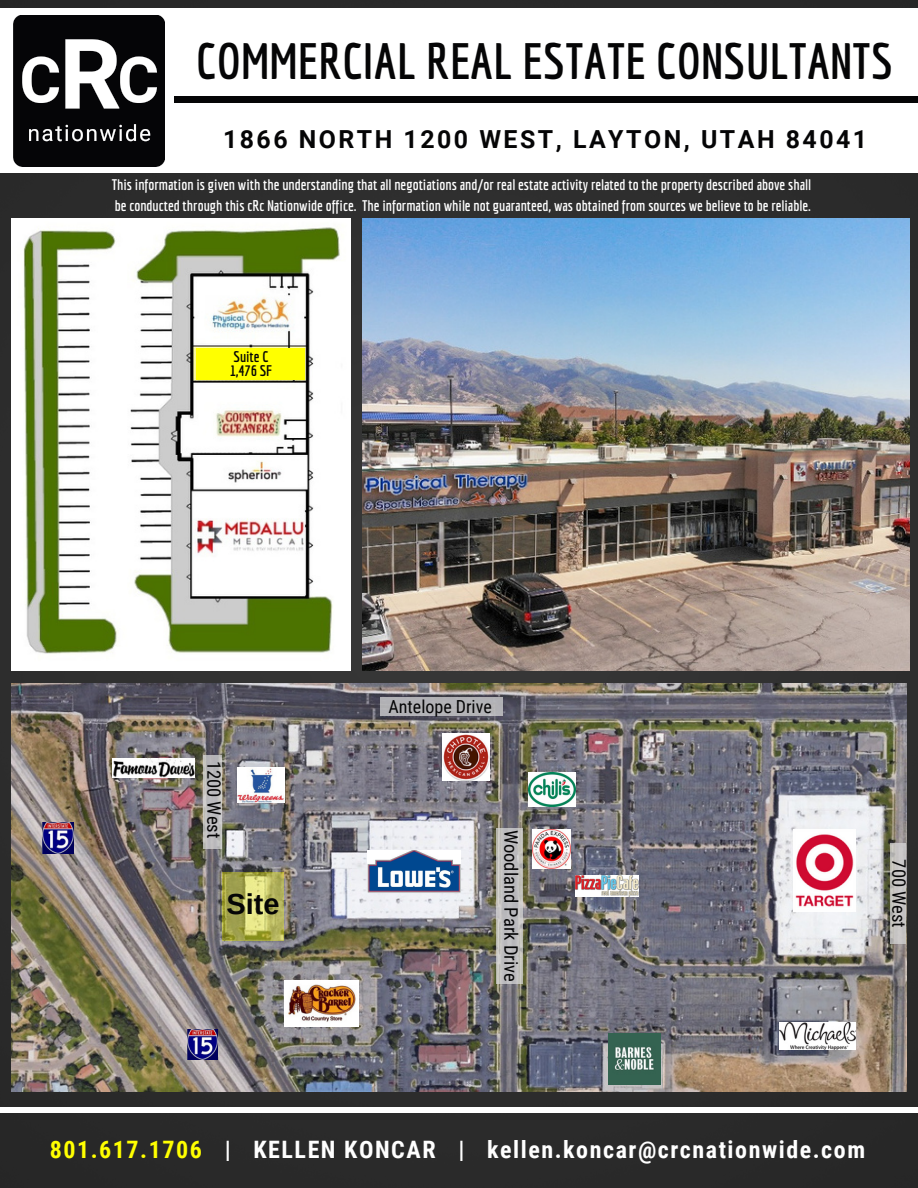
<style>
.page{position:relative;width:918px;height:1188px;background:#2b2b2b}
.page>*{position:absolute;margin:0;border:0;box-sizing:border-box;transform-origin:0 0}
.t1{font:700 49.8px "Economica";letter-spacing:.01em;color:#050506}
.t2{font:700 28.95px "Arimo";color:#050506}
.t3{font:700 24.9px "Roboto";letter-spacing:.1em;color:#050506}
.t4{font:700 24px "Roboto Condensed";letter-spacing:.065em;color:#fff}
.t5{font:18.6px "Roboto Condensed";color:#050506}
.t6{font:18px "Roboto Condensed";color:#050506}
.t7{font:700 15px "Economica";color:#fff}
.t8{font:700 15px "Economica";color:#050506}
.s1{color:#ff0}
</style>
<div class="page">
<div style="left:0;top:1107px;width:918px;height:5px;background:#fff"></div>
<img style="left:12px;top:683px;width:894px;height:409px">
<div style="left:497px;top:828px;width:25px;height:155px;background:linear-gradient(to bottom,#bfbebf,#bfbebf)"></div>
<svg style="left:203px;top:755px;width:18px;height:94px;background:#bdbcbc"></svg>
<svg style="left:890px;top:844px;width:15px;height:100px"></svg>
<img style="left:367px;top:850px;width:93px;height:43px">
<div style="left:0;top:8px;width:918px;height:165px;background:#fff"></div>
<div style="left:174px;top:97px;width:744px;height:6px;background:#050506"></div>
<img style="left:14px;top:16px;width:150px;height:150px">
<img style="left:12px;top:219px;width:338px;height:451px">
<div style="left:380px;top:698px;width:123px;height:18px;background:#b2b2b6"></div>
<svg style="left:222px;top:873px;width:61px;height:68px;background:#b8b95e"></svg>
<div style="left:196px;top:349px;width:108px;height:31px;background:#ff0"></div>
<img style="left:237px;top:768px;width:48px;height:34px">
<img style="left:112px;top:758px;width:83px;height:19px">
<img style="left:780px;top:1023px;width:75px;height:27px">
<img style="left:576px;top:876px;width:63px;height:21px">
<img style="left:533px;top:830px;width:38px;height:38px">
<img style="left:609px;top:1033px;width:51px;height:52px">
<img style="left:528px;top:772px;width:47px;height:34px">
<img style="left:285px;top:980px;width:74px;height:47px">
<img style="left:793px;top:830px;width:62px;height:82px">
<img style="left:442px;top:733px;width:47px;height:47px">
<img style="left:43px;top:823px;width:30px;height:30px">
<img style="left:187px;top:1029px;width:31px;height:31px">
<img style="left:363px;top:219px;width:546px;height:451px">
<p class="t1" style="left:196px;top:31px;width:698px">COMMERCIAL REAL ESTATE CONSULTANTS</p>
<p class="t3" style="left:223px;top:125px;width:646px">1866 NORTH 1200 WEST, LAYTON, UTAH 84041</p>
<p class="t7" style="left:112px;top:176px;width:701px">This information is given with the understanding that all negotiations and/or real estate activity related to the property described above shall</p>
<p class="t7" style="left:115px;top:196px;width:698px">be conducted through this cRc Nationwide office. The information while not guaranteed, was obtained from sources we believe to be reliable.</p>
<p class="t8" style="left:233px;top:348px;width:36px">Suite C</p>
<p class="t8" style="left:230px;top:362px;width:44px">1,476 SF</p>
<p class="t5" style="left:225px;top:761px;width:79px;rotate:90deg">1200 West</p>
<p class="t2" style="left:226px;top:888px;width:55px">Site</p>
<p class="t6" style="left:389px;top:696px;width:105px">Antelope Drive</p>
<p class="t5" style="left:522px;top:830px;width:154px;rotate:90deg">Woodland Park Drive</p>
<p class="t5" style="left:910px;top:859px;width:70px;rotate:90deg">700 West</p>
<p class="t4" style="left:50px;top:1136px;width:817px"><span class="s1">801.617.1706</span> | KELLEN KONCAR | kellen.koncar@crcnationwide.com</p>
</div>
